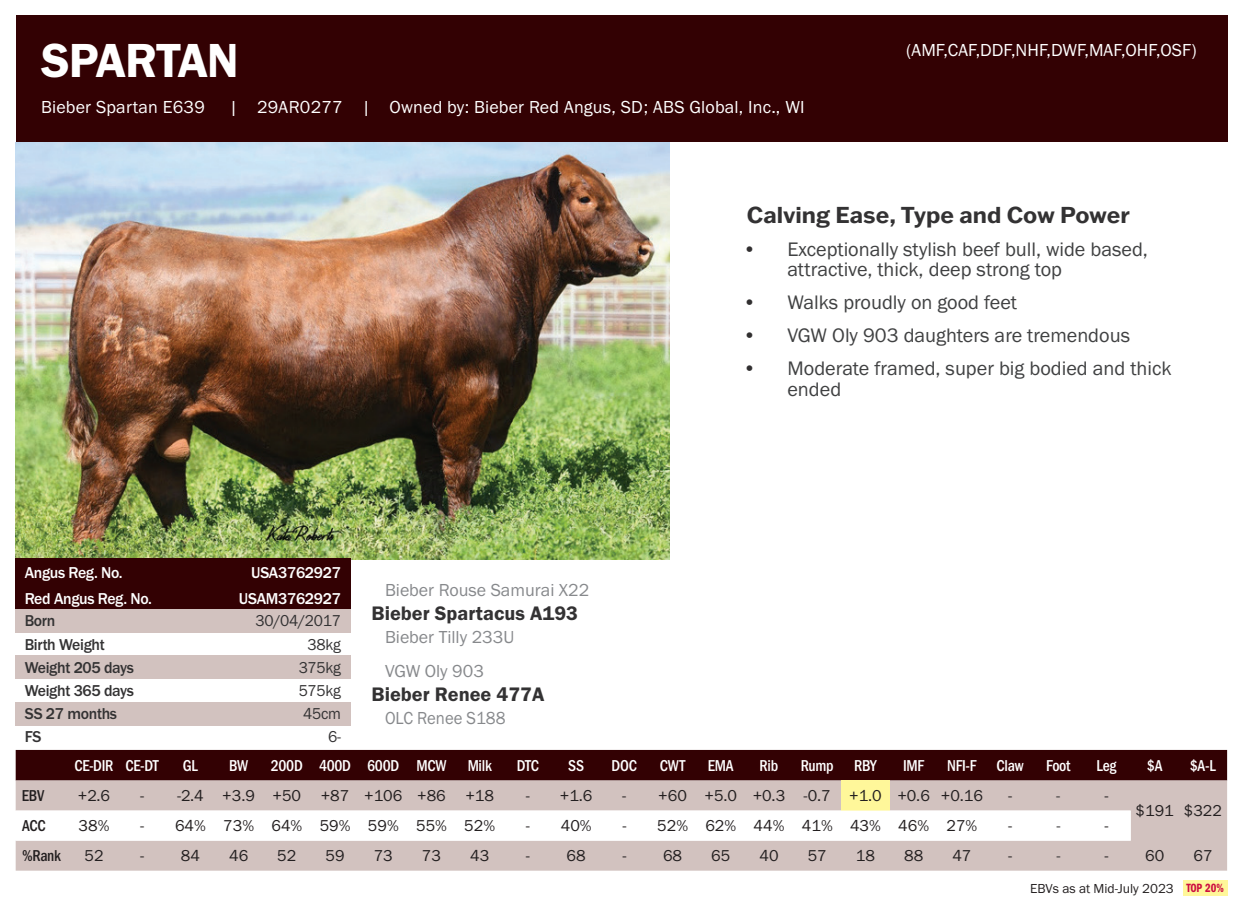
<style>
.page{position:relative;width:1243px;height:917px;background:#fff}
.page>*{position:absolute;margin:0;border:0;box-sizing:border-box;transform-origin:0 0}
.t1{font:49.5px "Franklin Gothic URW Dem";letter-spacing:-.02em;color:#fff}
.t2{font:700 22.5px "Franklin Gothic ATF";color:#333233}
.t3{font:20.25px/20.2px "Franklin Gothic URW Boo";color:#404142}
.t4{font:20.25px "Franklin Gothic URW Dem";color:#333233}
.t5{font:18px "Franklin Gothic URW Boo";letter-spacing:.01em;color:#fff}
.t6{font:18px "Franklin Gothic URW Boo";color:#87898c}
.t7{font:18px "Franklin Gothic URW Boo";color:#87898c;scale:.93 1}
.t8{font:16.2px "Franklin Gothic URW Boo";color:#231f20}
.t9{font:500 16.2px "Franklin Gothic URW Cond";letter-spacing:-.02em;color:#fff}
.t10{font:500 16.2px/23.2px "Franklin Gothic URW";letter-spacing:-.02em;color:#333233}
.t11{font:500 16.2px/25.7px "Franklin Gothic URW";letter-spacing:-.02em;color:#fff}
.t12{font:16.2px/23.2px "Franklin Gothic URW Boo";letter-spacing:-.02em;color:#333233;text-align:right}
.t13{font:500 16.2px "Franklin Gothic URW Cond";letter-spacing:-.02em;color:#231f20}
.t14{font:16.2px "Franklin Gothic URW Boo";color:#312f30}
.t15{font:13.5px "Franklin Gothic URW Boo";color:#231f20}
.s1{font-family:"Franklin Gothic URW";font-weight:500;color:#312f30}
.s2{font-family:"ITC Franklin Gothic Std Dm Cd";font-size:12.38px;color:#cd0d40}
</style>
<div class="page">
<div style="left:16px;top:16px;width:1212px;height:126px;background:#330103"></div>
<img style="left:16px;top:142px;width:654px;height:417px">
<div style="left:16px;top:558px;width:335px;height:28px;background:#330103"></div>
<div style="left:16px;top:586px;width:335px;height:23px;background:#330103"></div>
<div style="left:16px;top:609px;width:335px;height:23px;background:#d2c2bf"></div>
<div style="left:16px;top:655px;width:335px;height:23px;background:#d2c2bf"></div>
<div style="left:16px;top:701px;width:335px;height:23px;background:#d2c2bf"></div>
<div style="left:1183px;top:880px;width:45px;height:15px;background:#fff79a"></div>
<div style="left:16px;top:749px;width:1211px;height:31px;background:#330103"></div>
<div style="left:16px;top:780px;width:1211px;height:90px;background:#d2c2bf"></div>
<div style="left:841px;top:780px;width:49px;height:30px;background:#fff79a"></div>
<svg style="left:16px;top:810px;width:1115px;height:30px"></svg>
<h1 class="t1" style="left:41px;top:30px;width:199px">SPARTAN</h1>
<p class="t5" style="left:41px;top:96px;width:165px">Bieber Spartan E639</p>
<p class="t5" style="left:229px;top:96px;width:577px">| 29AR0277 | Owned by: Bieber Red Angus, SD; ABS Global, Inc., WI</p>
<p class="t5" style="left:906px;top:39px;width:292px">(AMF,CAF,DDF,NHF,DWF,MAF,OHF,OSF)</p>
<p class="t11" style="left:25px;top:559px;width:129px">Angus Reg. No.<br>Red Angus Reg. No.</p>
<p class="t10" style="left:25px;top:608px;width:111px">Born<br>Birth Weight<br>Weight 205 days<br>Weight 365 days<br>SS 27 months<br>FS</p>
<p class="t11" style="left:239px;top:559px;width:104px;text-align:right">USA3762927<br>USAM3762927</p>
<p class="t12" style="left:256px;top:608px;width:87px">30/04/2017<br>38kg<br>375kg<br>575kg<br>45cm<br>6-</p>
<p class="t6" style="left:385px;top:578px;width:206px">Bieber Rouse Samurai X22</p>
<p class="t6" style="left:385px;top:625px;width:131px">Bieber Tilly 233U</p>
<p class="t4" style="left:372px;top:600px;width:208px">Bieber Spartacus A193</p>
<p class="t6" style="left:385px;top:659px;width:100px">VGW Oly 903</p>
<p class="t7" style="left:385px;top:706px;width:131px">OLC Renee S188</p>
<p class="t4" style="left:372px;top:682px;width:174px">Bieber Renee 477A</p>
<p class="t2" style="left:747px;top:199px;width:384px">Calving Ease, Type and Cow Power</p>
<p class="t3" style="left:787px;top:238px;width:362px;text-indent:-45px"><span class="s1">•</span> Exceptionally stylish beef bull, wide based, attractive, thick, deep strong top</p>
<p class="t3" style="left:743px;top:292px;width:276px"><span class="s1">•</span> Walks proudly on good feet</p>
<p class="t3" style="left:743px;top:325px;width:389px"><span class="s1">•</span> VGW Oly 903 daughters are tremendous</p>
<p class="t3" style="left:787px;top:358px;width:386px;text-indent:-45px"><span class="s1">•</span> Moderate framed, super big bodied and thick ended</p>
<p class="t9" style="left:74px;top:753px;width:86px">CE-DIR CE-DT</p>
<p class="t9" style="left:183px;top:753px;width:16px">GL</p>
<p class="t9" style="left:229px;top:753px;width:21px">BW</p>
<p class="t9" style="left:271px;top:753px;width:177px">200D 400D 600D MCW</p>
<p class="t9" style="left:468px;top:753px;width:26px">Milk</p>
<p class="t9" style="left:517px;top:753px;width:24px">DTC</p>
<p class="t9" style="left:568px;top:753px;width:17px">SS</p>
<p class="t9" style="left:612px;top:753px;width:27px">DOC</p>
<p class="t9" style="left:660px;top:753px;width:27px">CWT</p>
<p class="t9" style="left:708px;top:753px;width:27px">EMA</p>
<p class="t9" style="left:760px;top:753px;width:20px">Rib</p>
<p class="t9" style="left:801px;top:753px;width:34px">Rump</p>
<p class="t9" style="left:854px;top:753px;width:24px">RBY</p>
<p class="t9" style="left:903px;top:753px;width:23px">IMF</p>
<p class="t9" style="left:947px;top:753px;width:78px">NFI-F Claw</p>
<p class="t9" style="left:1046px;top:753px;width:26px">Foot</p>
<p class="t9" style="left:1097px;top:753px;width:21px">Leg</p>
<p class="t9" style="left:1147px;top:753px;width:17px">$A</p>
<p class="t9" style="left:1190px;top:753px;width:28px">$A-L</p>
<p class="t13" style="left:22px;top:783px;width:24px">EBV</p>
<p class="t8" style="left:78px;top:785px;width:34px">+2.6</p>
<p class="t8" style="left:140px;top:785px;width:355px">- -2.4 +3.9 +50 +87 +106 +86 +18</p>
<p class="t8" style="left:526px;top:785px;width:68px">- +1.6</p>
<p class="t8" style="left:622px;top:785px;width:362px">- +60 +5.0 +0.3 -0.7 +1.0 +0.6 +0.16</p>
<p class="t8" style="left:1008px;top:785px;width:6px">-</p>
<p class="t14" style="left:1056px;top:785px;width:6px">-</p>
<p class="t8" style="left:1104px;top:785px;width:6px">-</p>
<p class="t8" style="left:1136px;top:800px;width:88px">$191 $322</p>
<p class="t13" style="left:22px;top:813px;width:25px">ACC</p>
<p class="t8" style="left:79px;top:815px;width:32px">38%</p>
<p class="t8" style="left:140px;top:815px;width:357px">- 64% 73% 64% 59% 59% 55% 52%</p>
<p class="t8" style="left:526px;top:815px;width:67px">- 40%</p>
<p class="t8" style="left:622px;top:815px;width:357px">- 52% 62% 44% 41% 43% 46% 27%</p>
<p class="t8" style="left:1008px;top:815px;width:6px">-</p>
<p class="t14" style="left:1056px;top:815px;width:6px">-</p>
<p class="t8" style="left:1105px;top:815px;width:6px">-</p>
<p class="t13" style="left:22px;top:843px;width:40px">%Rank</p>
<p class="t8" style="left:84px;top:845px;width:21px">52</p>
<p class="t8" style="left:140px;top:845px;width:61px">- 84</p>
<p class="t8" style="left:229px;top:845px;width:21px">46</p>
<p class="t8" style="left:277px;top:845px;width:21px">52</p>
<p class="t8" style="left:326px;top:845px;width:21px">59</p>
<p class="t8" style="left:374px;top:845px;width:21px">73</p>
<p class="t8" style="left:422px;top:845px;width:21px">73</p>
<p class="t8" style="left:470px;top:845px;width:21px">43</p>
<p class="t8" style="left:526px;top:845px;width:61px">- 68</p>
<p class="t8" style="left:622px;top:845px;width:61px">- 68</p>
<p class="t8" style="left:711px;top:845px;width:21px">65</p>
<p class="t8" style="left:760px;top:845px;width:21px">40</p>
<p class="t8" style="left:808px;top:845px;width:21px">57</p>
<p class="t8" style="left:856px;top:845px;width:21px">18</p>
<p class="t8" style="left:904px;top:845px;width:21px">88</p>
<p class="t8" style="left:952px;top:845px;width:21px">47</p>
<p class="t8" style="left:1008px;top:845px;width:6px">-</p>
<p class="t14" style="left:1056px;top:845px;width:6px">-</p>
<p class="t8" style="left:1105px;top:845px;width:61px">- 60</p>
<p class="t8" style="left:1193px;top:845px;width:21px">67</p>
<p class="t15" style="left:1030px;top:879px;width:195px">EBVs as at Mid-July 2023 <span class="s2">TOP 20%</span></p>
</div>
